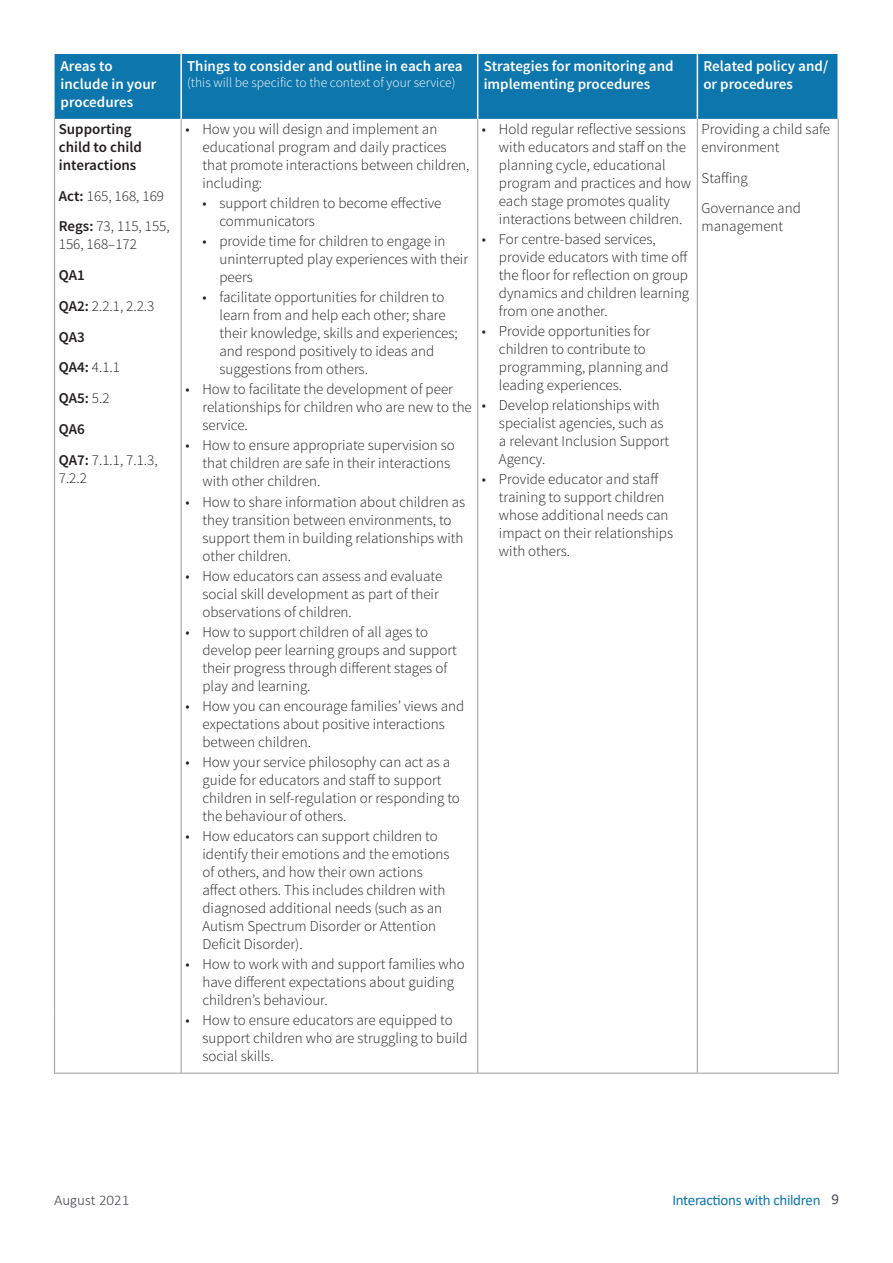
<style>
.page{position:relative;width:893px;height:1263px;background:#fff}
.page>*{position:absolute;margin:0;border:0;box-sizing:border-box;transform-origin:0 0}
.t1{font:300 15px/18px "Source Sans Pro";color:#231f20}
.t2{font:600 15px/18px "Source Sans Pro";color:#fff}
.t3{font:600 15px/18px "Source Sans Pro";color:#231f20}
.t4{font:15px "Calibri";letter-spacing:-.02em;color:#0d76ab}
.t5{font:300 15px "Calibri";color:#4a4a55}
.t6{font:300 13.5px "Source Sans Pro";color:#fff}
.s1{font-weight:600}
.s2{color:#4a4a55}
</style>
<div class="page">
<div style="left:55px;top:54px;width:782px;height:65px;background:#0d76ac"></div>
<hr style="left:181px;top:119px;width:1px;height:891px;background:#a4a4a9">
<hr style="left:477px;top:119px;width:1px;height:891px;background:#a4a4a9">
<hr style="left:697px;top:119px;width:1px;height:891px;background:#a4a4a9">
<hr style="left:477px;top:54px;width:1px;height:65px;background:#fff">
<hr style="left:54px;top:119px;width:1px;height:891px;background:#a4a4a9">
<hr style="left:838px;top:119px;width:1px;height:891px;background:#a4a4a9">
<hr style="left:697px;top:54px;width:1px;height:65px;background:#fff">
<hr style="left:54px;top:1010px;width:1px;height:62px;background:#a4a4a9">
<hr style="left:181px;top:1010px;width:1px;height:62px;background:#a4a4a9">
<hr style="left:477px;top:1010px;width:1px;height:62px;background:#a4a4a9">
<hr style="left:697px;top:1010px;width:1px;height:62px;background:#a4a4a9">
<hr style="left:838px;top:1010px;width:1px;height:62px;background:#a4a4a9">
<hr style="left:54px;top:1072px;width:127px;height:2px;background:#a4a4a9">
<hr style="left:181px;top:1072px;width:297px;height:2px;background:#a4a4a9">
<hr style="left:478px;top:1072px;width:219px;height:2px;background:#a4a4a9">
<hr style="left:697px;top:1072px;width:142px;height:2px;background:#a4a4a9">
<hr style="left:180px;top:54px;width:2px;height:65px;background:#fff">
<p class="t2" style="left:61px;top:58px;width:97px">Areas to include in your procedures</p>
<p class="t2" style="left:187px;top:58px;width:277px">Things to consider and outline in each area</p>
<p class="t6" style="left:187px;top:75px;width:270px">(this will be specific to the context of your service)</p>
<p class="t3" style="left:59px;top:120px;width:85px">Supporting child to child interactions</p>
<p class="t1" style="left:59px;top:180px;width:112px;line-height:30.8px"><span class="s1">Act:</span> 165, 168, 169<br><span class="s1">Regs:</span> 73, 115, 155,</p>
<p class="t1" style="left:59px;top:235px;width:80px">156, 168–172</p>
<p class="t1" style="left:59px;top:260px;width:100px;line-height:30.8px"><span class="s1">QA1<br>QA2:</span> 2.2.1, 2.2.3<br><span class="s1">QA3<br>QA4:</span> 4.1.1<br><span class="s1">QA5:</span> 5.2<br><span class="s1">QA6<br>QA7:</span> 7.1.1, 7.1.3,</p>
<p class="t1" style="left:59px;top:469px;width:30px">7.2.2</p>
<p class="t1" style="left:202px;top:120px;width:269px;text-indent:-17px">• How you will design and implement an educational program and daily practices that promote interactions between children, including:</p>
<p class="t1" style="left:219px;top:194px;width:224px;text-indent:-17px">• support children to become effective communicators</p>
<p class="t1" style="left:219px;top:232px;width:250px;text-indent:-17px">• provide time for children to engage in uninterrupted play experiences with their peers</p>
<p class="t1" style="left:219px;top:288px;width:240px;text-indent:-17px">• facilitate opportunities for children to learn from and help each other; share their knowledge, skills and experiences; and respond positively to ideas and suggestions from others.</p>
<p class="t1" style="left:202px;top:380px;width:271px;text-indent:-17px">• How to facilitate the development of peer relationships for children who are new to the service.</p>
<p class="t1" style="left:202px;top:436px;width:254px;text-indent:-17px">• How to ensure appropriate supervision so that children are safe in their interactions with other children.</p>
<p class="t1" style="left:202px;top:493px;width:264px;text-indent:-17px">• How to share information about children as they transition between environments, to support them in building relationships with other children.</p>
<p class="t1" style="left:202px;top:567px;width:241px;text-indent:-17px">• How educators can assess and evaluate social skill development as part of their observations of children.</p>
<p class="t1" style="left:202px;top:623px;width:256px;text-indent:-17px">• How to support children of all ages to develop peer learning groups and support their progress through different stages of play and learning.</p>
<p class="t1" style="left:202px;top:697px;width:263px;text-indent:-17px">• How you can encourage families’ views and expectations about positive interactions between children.</p>
<p class="t1" style="left:202px;top:753px;width:259px;text-indent:-17px">• How your service philosophy can act as a guide for educators and staff to support children in self-regulation or responding to the behaviour of others.</p>
<p class="t1" style="left:202px;top:827px;width:249px;text-indent:-17px">• How educators can support children to identify their emotions and the emotions of others, and how their own actions affect others. This includes children with diagnosed additional needs (such as an Autism Spectrum Disorder or Attention Deficit Disorder).</p>
<p class="t1" style="left:202px;top:955px;width:264px;text-indent:-17px">• How to work with and support families who have different expectations about guiding children’s behaviour.</p>
<p class="t1" style="left:202px;top:1011px;width:267px;text-indent:-17px">• How to ensure educators are equipped to support children who are struggling to build social skills.</p>
<p class="t2" style="left:484px;top:58px;width:191px">Strategies for monitoring and implementing procedures</p>
<p class="t2" style="left:703px;top:58px;width:126px">Related policy and/ or procedures</p>
<p class="t1" style="left:499px;top:120px;width:194px;text-indent:-17px">• Hold regular reflective sessions with educators and staff on the planning cycle, educational program and practices and how each stage promotes quality interactions between children.</p>
<p class="t1" style="left:499px;top:230px;width:192px;text-indent:-17px">• For centre-based services, provide educators with time off the floor for reflection on group dynamics and children learning from one another.</p>
<p class="t1" style="left:499px;top:322px;width:171px;text-indent:-17px">• Provide opportunities for children to contribute to programming, planning and leading experiences.</p>
<p class="t1" style="left:499px;top:396px;width:172px;text-indent:-17px">• Develop relationships with specialist agencies, such as a relevant Inclusion Support<br>Agency.</p>
<p class="t1" style="left:499px;top:470px;width:176px;text-indent:-17px">• Provide educator and staff training to support children whose additional needs can impact on their relationships with others.</p>
<p class="t1" style="left:702px;top:120px;width:130px">Providing a child safe environment</p>
<p class="t1" style="left:702px;top:162px;width:101px;line-height:30.8px">Staffing<br>Governance and</p>
<p class="t1" style="left:702px;top:217px;width:83px">management</p>
<p class="t5" style="left:54px;top:1190px;width:77px">August 2021</p>
<p class="t4" style="left:672px;top:1190px;width:168px">Interactions with children <span class="s2">9</span></p>
</div>
